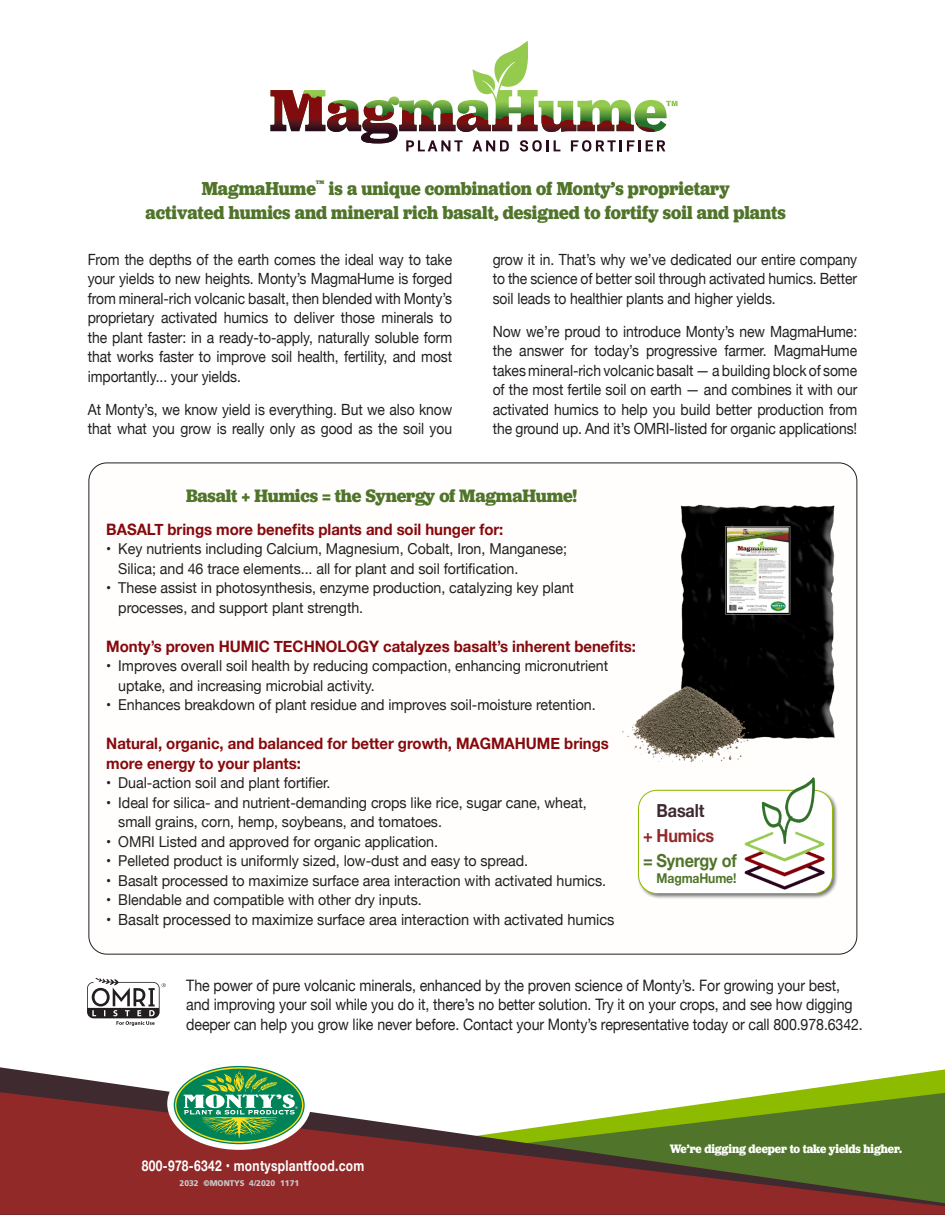
<style>
.page{position:relative;width:945px;height:1215px;background:#fff}
.page>*{position:absolute;margin:0;border:0;box-sizing:border-box;transform-origin:0 0}
.t1{font:700 19.5px/24px "Jubilat";color:#50752a;text-align:center;scale:.91 1}
.t2{font:700 18.75px "Jubilat";letter-spacing:-.005em;color:#50752a;scale:.95 1}
.t3{font:700 18px "Helvetica Neue";letter-spacing:-.01em;color:#50752a;scale:.9 1}
.t4{font:700 18px "Helvetica Neue";letter-spacing:-.01em;color:#922929;scale:.9 1}
.t5{font:700 18px "Helvetica Neue";letter-spacing:-.01em;color:#3f2a2f;scale:.9 1}
.t6{font:15.75px/19.5px "Helvetica Neue";letter-spacing:-.005em;color:#231f20;scale:.9 1}
.SW_Subs{font:700 15.75px/19.5px "Helvetica Neue";letter-spacing:-.005em;color:#86090c;scale:.95 1}
.SW_Body{font:15.45px/19.5px "Helvetica Neue";letter-spacing:-.005em;color:#231f20;text-align:justify;scale:.9 1}
.SW_Bullets{font:15.3px "Helvetica Neue";letter-spacing:-.005em;color:#231f20;scale:.95 1}
.SW_Bullets-2{font:15px/19.5px "Helvetica Neue";letter-spacing:-.005em;color:#231f20;scale:.95 1}
.t7{font:700 14.85px "Helvetica Neue";letter-spacing:.025em;color:#fff;scale:.81 1}
.t8{font:700 13.5px "Helvetica Neue";letter-spacing:-.01em;color:#50752a;scale:.9 1}
.t9{font:700 12.75px "Jubilat";letter-spacing:-.005em;color:#fff;scale:.9 1}
.t10{font:900 8.25px "Frutiger";color:#c7c8ca;scale:.95 1}
</style>
<div class="page">
<svg style="left:0;top:1067px;width:945px;height:25px"></svg>
<svg style="left:0;top:1092px;width:945px;height:123px;background:#89593f"></svg>
<div style="left:167px;top:1058px;width:144px;height:92px;background:#fff;border-radius:50%"></div>
<svg style="left:174px;top:1066px;width:131px;height:78px"></svg>
<svg style="left:270px;top:40px;width:408px;height:112px"></svg>
<img style="left:622px;top:504px;width:213px;height:258px">
<svg style="left:87px;top:978px;width:79px;height:48px"></svg>
<div style="left:637px;top:789px;width:202px;height:111px;background:#231f20;opacity:.6"></div>
<div style="left:639px;top:790px;width:193px;height:104px;background:#fff;border-radius:18px"></div>
<div style="left:638px;top:790px;width:195px;height:104px;border:1px solid #8dbb00;border-radius:18px"></div>
<img style="left:733px;top:777px;width:98px;height:119px">
<p class="t1" style="left:146px;top:176px;width:705px">MagmaHume<sup>™</sup> is a unique combination of Monty’s proprietary<br>activated humics and mineral rich basalt, designed to fortify soil and plants</p>
<p class="SW_Body" style="left:88px;top:250px;width:407px">From the depths of the earth comes the ideal way to take your yields to new heights. Monty’s MagmaHume is forged from mineral-rich volcanic basalt, then blended with Monty’s proprietary activated humics to deliver those minerals to the plant faster: in a ready-to-apply, naturally soluble form that works faster to improve soil health, fertility, and most importantly... your yields.</p>
<p class="SW_Body" style="left:88px;top:400px;width:407px">At Monty’s, we know yield is everything. But we also know that what you grow is really only as good as the soil you</p>
<p class="SW_Body" style="left:493px;top:250px;width:407px">grow it in. That’s why we’ve dedicated our entire company to the science of better soil through activated humics. Better soil leads to healthier plants and higher yields.</p>
<p class="SW_Body" style="left:493px;top:322px;width:407px">Now we’re proud to introduce Monty’s new MagmaHume: the answer for today’s progressive farmer. MagmaHume takes mineral-rich volcanic basalt — a building block of some of the most fertile soil on earth — and combines it with our activated humics to help you build better production from the ground up. And it’s OMRI-listed for organic applications!</p>
<p class="t2" style="left:186px;top:484px;width:413px">Basalt + Humics = the Synergy of MagmaHume!</p>
<p class="SW_Subs" style="left:106px;top:520px;width:420px">BASALT brings more benefits plants and soil hunger for:</p>
<p class="SW_Bullets-2" style="left:118px;top:540px;width:474px;text-indent:-12px">• Key nutrients including Calcium, Magnesium, Cobalt, Iron, Manganese;<br>Silica; and 46 trace elements... all for plant and soil fortification.</p>
<p class="SW_Bullets-2" style="left:118px;top:579px;width:481px;text-indent:-12px">• These assist in photosynthesis, enzyme production, catalyzing key plant processes, and support plant strength.</p>
<p class="SW_Subs" style="left:106px;top:637px;width:559px">Monty’s proven HUMIC TECHNOLOGY catalyzes basalt’s inherent benefits:</p>
<p class="SW_Bullets-2" style="left:118px;top:657px;width:517px;text-indent:-12px">• Improves overall soil health by reducing compaction, enhancing micronutrient uptake, and increasing microbial activity.</p>
<p class="SW_Bullets-2" style="left:106px;top:696px;width:517px">• Enhances breakdown of plant residue and improves soil-moisture retention.</p>
<p class="SW_Subs" style="left:106px;top:734px;width:531px">Natural, organic, and balanced for better growth, MAGMAHUME brings more energy to your plants:</p>
<p class="SW_Bullets-2" style="left:106px;top:774px;width:238px">• Dual-action soil and plant fortifier.</p>
<p class="SW_Bullets-2" style="left:118px;top:794px;width:495px;text-indent:-12px">• Ideal for silica- and nutrient-demanding crops like rice, sugar cane, wheat, small grains, corn, hemp, soybeans, and tomatoes.</p>
<p class="SW_Bullets-2" style="left:106px;top:833px;width:351px">• OMRI Listed and approved for organic application.</p>
<p class="SW_Bullets-2" style="left:106px;top:852px;width:445px">• Pelleted product is uniformly sized, low-dust and easy to spread.</p>
<p class="SW_Bullets-2" style="left:106px;top:872px;width:528px">• Basalt processed to maximize surface area interaction with activated humics.</p>
<p class="SW_Bullets-2" style="left:106px;top:891px;width:334px">• Blendable and compatible with other dry inputs.</p>
<p class="SW_Bullets" style="left:106px;top:908px;width:536px">• Basalt processed to maximize surface area interaction with activated humics</p>
<p class="t5" style="left:657px;top:797px;width:55px">Basalt</p>
<p class="t4" style="left:643px;top:822px;width:81px">+ Humics</p>
<p class="t3" style="left:643px;top:846px;width:106px">= Synergy of</p>
<p class="t8" style="left:657px;top:868px;width:90px">MagmaHume!</p>
<p class="t6" style="left:186px;top:976px;width:753px">The power of pure volcanic minerals, enhanced by the proven science of Monty’s. For growing your best, and improving your soil while you do it, there’s no better solution. Try it on your crops, and see how digging deeper can help you grow like never before. Contact your Monty’s representative today or call 800.978.6342.</p>
<p class="t7" style="left:142px;top:1154px;width:276px">800-978-6342 • montysplantfood.com</p>
<p class="t10" style="left:180px;top:1178px;width:127px">2032 ©MONTYS 4/2020 1171</p>
<p class="t9" style="left:670px;top:1140px;width:260px">We’re digging deeper to take yields higher.</p>
</div>
